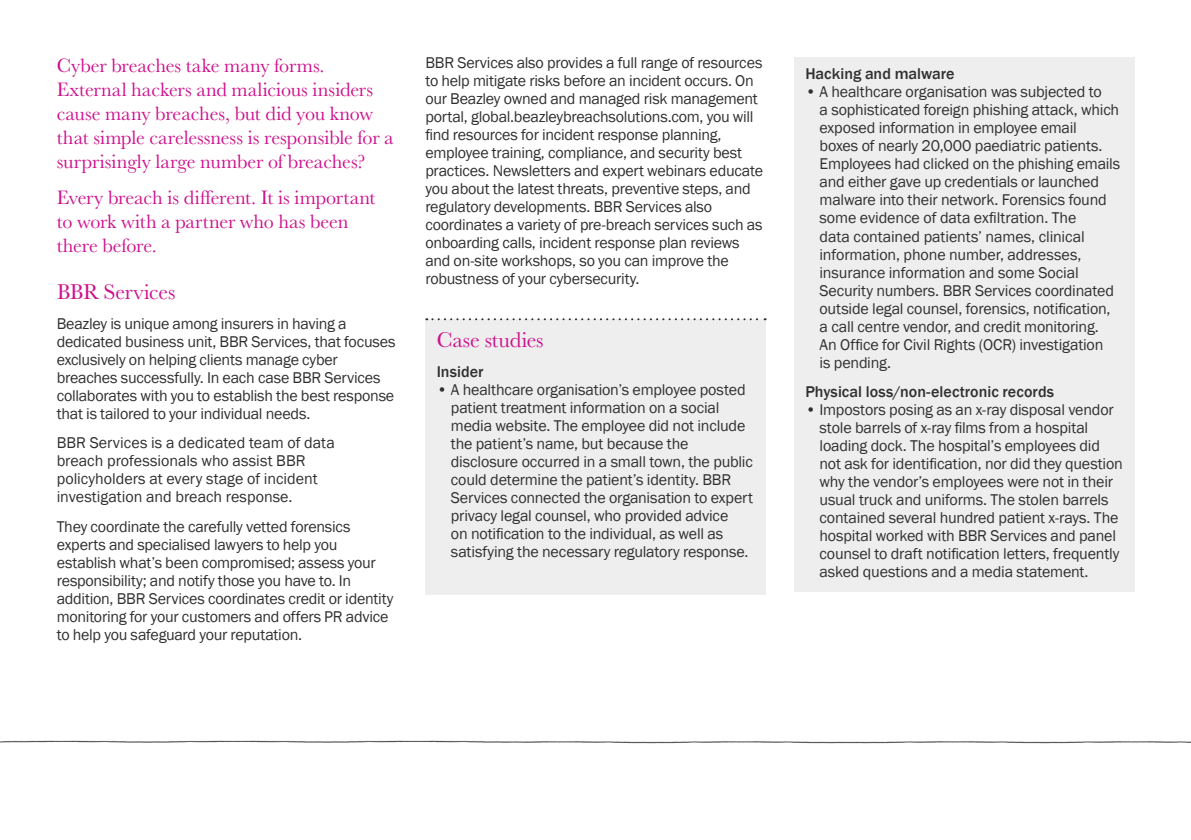
<style>
.page{position:relative;width:1191px;height:840px;background:#fff}
.page>*{position:absolute;margin:0;border:0;box-sizing:border-box;transform-origin:0 0}
.t1{font:22px "Baskerville URW";letter-spacing:-.01em;color:#ce118c}
._01_Intro___Headings{font:20px/24px "Baskerville URW";letter-spacing:-.005em;color:#ce118c}
.t2{font:16px/18px "Franklin Gothic";letter-spacing:-.01em;color:#312f30}
.t3{font:500 16px "Franklin Gothic";letter-spacing:.005em;color:#312f30}
</style>
<div class="page">
<img style="left:0;top:57px;width:1191px;height:687px">
<div style="left:794px;top:57px;width:340px;height:534px;background:#eeeeef"></div>
<div style="left:425px;top:319px;width:340px;height:275px;background:#eeeeef"></div>
<svg style="left:426px;top:318px;width:339px;height:2px"></svg>
<p class="_01_Intro___Headings" style="left:57px;top:54px;width:338px">Cyber breaches take many forms.<br>External hackers and malicious insiders cause many breaches, but did you know that simple carelessness is responsible for a surprisingly large number of breaches?</p>
<p class="_01_Intro___Headings" style="left:57px;top:185px;width:320px">Every breach is different. It is important to work with a partner who has been there before.</p>
<p class="t1" style="left:57px;top:279px;width:120px">BBR Services</p>
<p class="t2" style="left:57px;top:314px;width:340px">Beazley is unique among insurers in having a dedicated business unit, BBR Services, that focuses exclusively on helping clients manage cyber breaches successfully. In each case BBR Services collaborates with you to establish the best response that is tailored to your individual needs.</p>
<p class="t2" style="left:57px;top:434px;width:280px">BBR Services is a dedicated team of data breach professionals who assist BBR policyholders at every stage of incident investigation and breach response.</p>
<p class="t2" style="left:57px;top:517px;width:338px">They coordinate the carefully vetted forensics experts and specialised lawyers to help you establish what’s been compromised; assess your responsibility; and notify those you have to. In addition, BBR Services coordinates credit or identity monitoring for your customers and offers PR advice to help you safeguard your reputation.</p>
<p class="t2" style="left:425px;top:54px;width:339px">BBR Services also provides a full range of resources to help mitigate risks before an incident occurs. On our Beazley owned and managed risk management portal, global.beazleybreachsolutions.com, you will find resources for incident response planning, employee training, compliance, and security best practices. Newsletters and expert webinars educate you about the latest threats, preventive steps, and regulatory developments. BBR Services also coordinates a variety of pre-breach services such as onboarding calls, incident response plan reviews and on-site workshops, so you can improve the robustness of your cybersecurity.</p>
<p class="t1" style="left:437px;top:327px;width:108px">Case studies</p>
<p class="t3" style="left:437px;top:361px;width:48px">Insider</p>
<p class="t2" style="left:451px;top:380px;width:303px;text-indent:-14px">• A healthcare organisation’s employee posted patient treatment information on a social media website. The employee did not include the patient’s name, but because the disclosure occurred in a small town, the public could determine the patient’s identity. BBR Services connected the organisation to expert privacy legal counsel, who provided advice<br>on notification to the individual, as well as satisfying the necessary regulatory response.</p>
<p class="t3" style="left:805px;top:64px;width:151px">Hacking and malware</p>
<p class="t2" style="left:819px;top:83px;width:302px;text-indent:-14px">• A healthcare organisation was subjected to<br>a sophisticated foreign phishing attack, which exposed information in employee email<br>boxes of nearly 20,000 paediatric patients.<br>Employees had clicked on the phishing emails and either gave up credentials or launched malware into their network. Forensics found some evidence of data exfiltration. The<br>data contained patients’ names, clinical information, phone number, addresses, insurance information and some Social Security numbers. BBR Services coordinated outside legal counsel, forensics, notification, a call centre vendor, and credit monitoring.<br>An Office for Civil Rights (OCR) investigation<br>is pending.</p>
<p class="t3" style="left:805px;top:381px;width:250px">Physical loss/non-electronic records</p>
<p class="t2" style="left:819px;top:401px;width:305px;text-indent:-14px">• Impostors posing as an x-ray disposal vendor stole barrels of x-ray films from a hospital loading dock. The hospital’s employees did not ask for identification, nor did they question why the vendor’s employees were not in their usual truck and uniforms. The stolen barrels contained several hundred patient x-rays. The hospital worked with BBR Services and panel counsel to draft notification letters, frequently asked questions and a media statement.</p>
</div>
